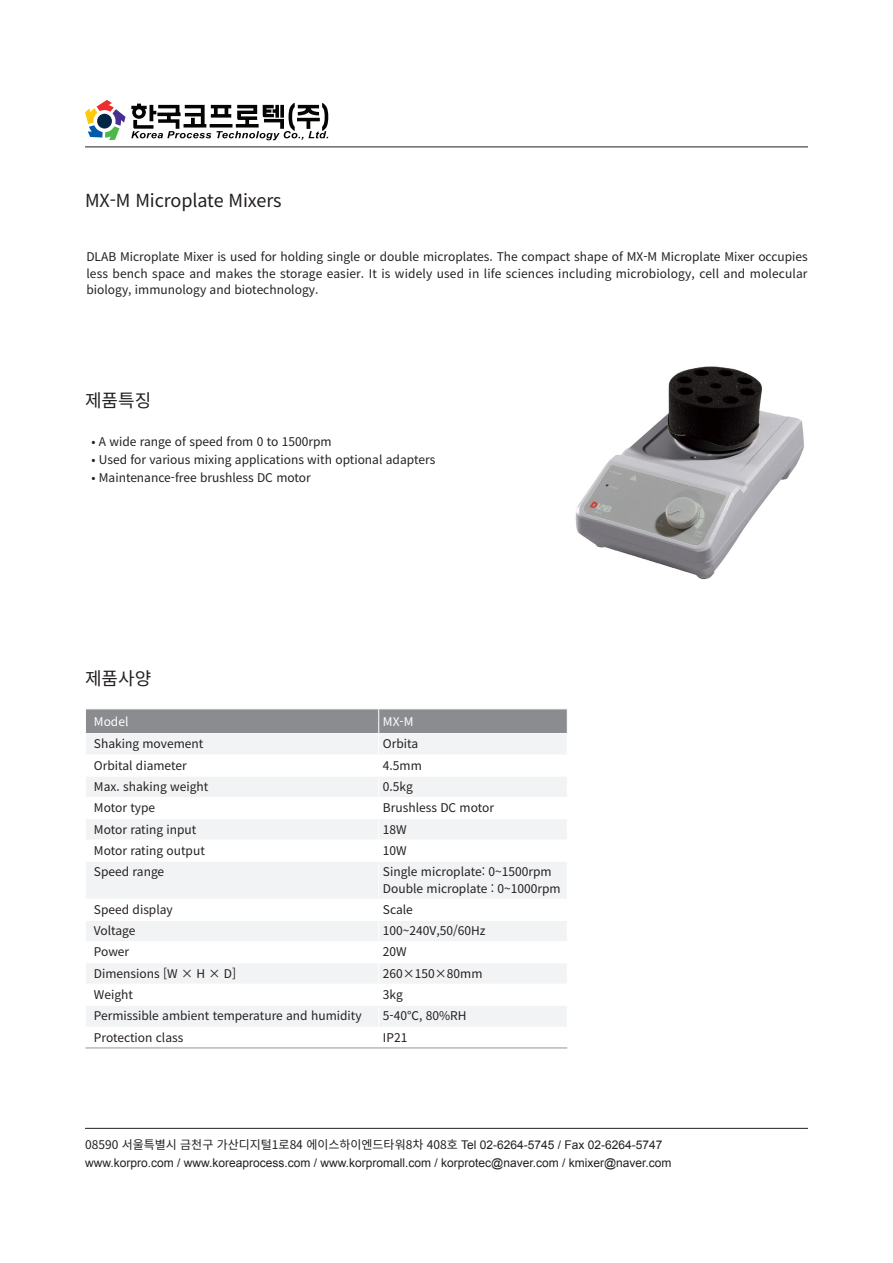
<style>
.page{position:relative;width:893px;height:1263px;background:#fff}
.page>*{position:absolute;margin:0;border:0;box-sizing:border-box;transform-origin:0 0}
.t1{font:18px "Noto Sans CJ Kkr";letter-spacing:-.005em;color:#231f20}
.t2{font:12px/16.5px "Noto Sans CJ Kkr";color:#231f20;text-align:justify}
.t3{font:12px "Arial";color:#231f20}
.t4{font:12px "Noto Sans CJ Kkr";color:#fff}
.s1{font-family:"Arial"}
</style>
<div class="page">
<svg style="left:85px;top:100px;width:40px;height:40px"></svg>
<svg style="left:131px;top:103px;width:197px;height:37px"></svg>
<hr style="left:85px;top:147px;width:723px;height:1px;background:#231f20">
<hr style="left:85px;top:1128px;width:723px;height:1px;background:#231f20">
<svg style="left:86px;top:862px;width:481px;height:164px;fill:#f2f3f4"></svg>
<svg style="left:85px;top:709px;width:483px;height:130px"></svg>
<hr style="left:378px;top:861px;width:1px;height:38px;background:#fff">
<hr style="left:85px;top:899px;width:294px;height:1px;background:#fff">
<hr style="left:379px;top:899px;width:189px;height:1px;background:#fff">
<hr style="left:85px;top:920px;width:294px;height:1px;background:#fff">
<hr style="left:379px;top:920px;width:189px;height:1px;background:#fff">
<hr style="left:85px;top:941px;width:294px;height:1px;background:#fff">
<hr style="left:379px;top:941px;width:189px;height:1px;background:#fff">
<svg style="left:378px;top:900px;width:1px;height:126px"></svg>
<hr style="left:86px;top:733px;width:293px;height:1px;background:#fff">
<hr style="left:379px;top:733px;width:188px;height:1px;background:#fff">
<hr style="left:86px;top:818px;width:293px;height:1px;background:#fff">
<hr style="left:379px;top:818px;width:188px;height:1px;background:#fff">
<hr style="left:86px;top:962px;width:293px;height:1px;background:#fff">
<hr style="left:379px;top:962px;width:188px;height:1px;background:#fff">
<hr style="left:86px;top:1005px;width:293px;height:1px;background:#fff">
<hr style="left:379px;top:1005px;width:188px;height:1px;background:#fff">
<hr style="left:86px;top:754px;width:293px;height:1px;background:#fff">
<hr style="left:379px;top:754px;width:188px;height:1px;background:#fff">
<hr style="left:86px;top:797px;width:293px;height:1px;background:#fff">
<hr style="left:379px;top:797px;width:188px;height:1px;background:#fff">
<hr style="left:86px;top:984px;width:293px;height:1px;background:#fff">
<hr style="left:379px;top:984px;width:188px;height:1px;background:#fff">
<hr style="left:85px;top:1048px;width:294px;height:1px;background:#939598">
<hr style="left:379px;top:1048px;width:188px;height:1px;background:#939598">
<img style="left:575px;top:366px;width:229px;height:213px">
<h1 class="t1" style="left:85px;top:190px;width:198px">MX-M Microplate Mixers</h1>
<p class="t2" style="left:86px;top:249px;width:723px">DLAB Microplate Mixer is used for holding single or double microplates. The compact shape of MX-M Microplate Mixer occupies less bench space and makes the storage easier. It is widely used in life sciences including microbiology, cell and molecular biology, immunology and biotechnology.</p>
<h1 class="t1" style="left:85px;top:390px;width:68px">제품특징</h1>
<p class="t2" style="left:91px;top:434px;width:242px">• A wide range of speed from 0 to 1500rpm</p>
<p class="t2" style="left:91px;top:452px;width:345px">• Used for various mixing applications with optional adapters</p>
<p class="t2" style="left:91px;top:470px;width:221px">• Maintenance-free brushless DC motor</p>
<h1 class="t1" style="left:85px;top:668px;width:68px">제품사양</h1>
<p class="t4" style="left:94px;top:715px;width:36px">Model</p>
<p class="t4" style="left:383px;top:715px;width:32px">MX-M</p>
<p class="t2" style="left:94px;top:736px;width:111px">Shaking movement</p>
<p class="t2" style="left:383px;top:736px;width:37px">Orbita</p>
<p class="t2" style="left:94px;top:757px;width:94px">Orbital diameter</p>
<p class="t2" style="left:383px;top:757px;width:40px">4.5mm</p>
<p class="t2" style="left:94px;top:778px;width:116px">Max. shaking weight</p>
<p class="t2" style="left:383px;top:778px;width:31px">0.5kg</p>
<p class="t2" style="left:94px;top:800px;width:63px">Motor type</p>
<p class="t2" style="left:383px;top:800px;width:113px">Brushless DC motor</p>
<p class="t2" style="left:94px;top:821px;width:104px">Motor rating input</p>
<p class="t2" style="left:383px;top:821px;width:25px">18W</p>
<p class="t2" style="left:94px;top:842px;width:112px">Motor rating output</p>
<p class="t2" style="left:383px;top:842px;width:25px">10W</p>
<p class="t2" style="left:94px;top:864px;width:72px">Speed range</p>
<p class="t2" style="left:383px;top:863px;width:179px;line-height:17.4px">Single microplate: 0~1500rpm<br>Double microplate : 0~1000rpm</p>
<p class="t2" style="left:94px;top:901px;width:80px">Speed display</p>
<p class="t2" style="left:383px;top:901px;width:31px">Scale</p>
<p class="t2" style="left:94px;top:923px;width:43px">Voltage</p>
<p class="t2" style="left:383px;top:923px;width:104px">100~240V,50/60Hz</p>
<p class="t2" style="left:94px;top:944px;width:37px">Power</p>
<p class="t2" style="left:383px;top:944px;width:25px">20W</p>
<p class="t2" style="left:94px;top:965px;width:144px">Dimensions [W × H × D]</p>
<p class="t2" style="left:383px;top:965px;width:101px">260×150×80mm</p>
<p class="t2" style="left:94px;top:987px;width:41px">Weight</p>
<p class="t2" style="left:383px;top:987px;width:21px">3kg</p>
<p class="t2" style="left:94px;top:1008px;width:269px">Permissible ambient temperature and humidity</p>
<p class="t2" style="left:383px;top:1008px;width:85px">5-40℃, 80%RH</p>
<p class="t2" style="left:94px;top:1029px;width:91px">Protection class</p>
<p class="t2" style="left:383px;top:1029px;width:26px">IP21</p>
<p class="t2" style="left:85px;top:1137px;width:579px">08590 서울특별시 금천구 가산디지털1로84 에이스하이엔드타워8차 408호 <span class="s1">Tel 02-6264-5745 / Fax 02-6264-5747</span></p>
<p class="t3" style="left:85px;top:1154px;width:588px">www.korpro.com / www.koreaprocess.com / www.korpromall.com / korprotec@naver.com / kmixer@naver.com</p>
</div>
